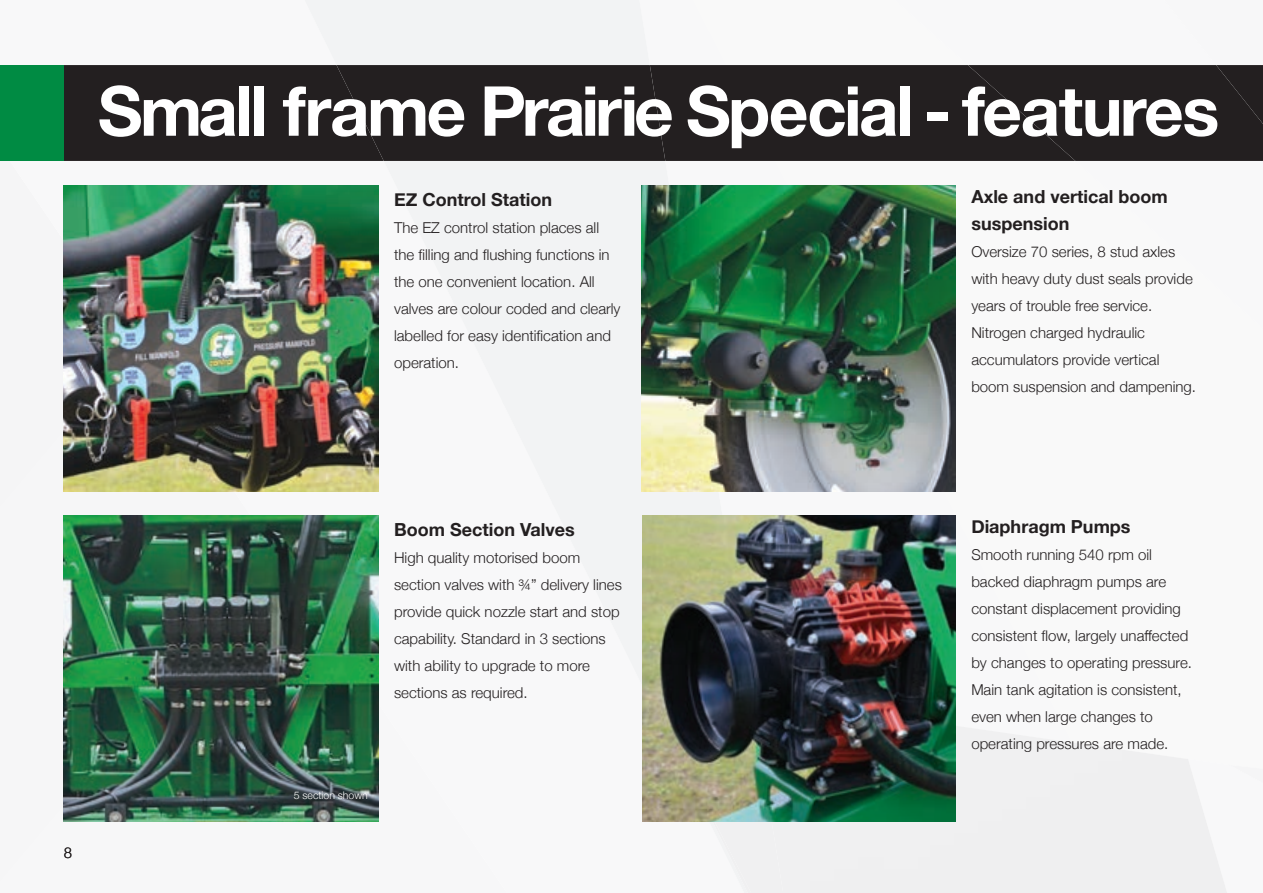
<style>
.page{position:relative;width:1263px;height:893px;background:#fff}
.page>*{position:absolute;margin:0;border:0;box-sizing:border-box;transform-origin:0 0}
.t1{font:700 69px "Helvetica Neue";letter-spacing:-.04em;color:#fff}
.t2{font:700 18px/27px "Helvetica Neue";color:#231f20}
.t3{font:300 15px/27px "Helvetica Neue";color:#231f20}
.t4{font:300 15px "Helvetica";color:#231f20}
.t5{font:300 10.5px "Helvetica Neue";color:#fff}
</style>
<div class="page">
<img style="left:701px;top:491px;width:50px;height:24px">
<div style="left:710px;top:822px;width:73px;height:71px;background:#f0f0f1"></div>
<img style="left:642px;top:515px;width:314px;height:307px">
<img style="left:641px;top:185px;width:315px;height:306px">
<img style="left:64px;top:185px;width:314px;height:306px">
<img style="left:64px;top:515px;width:314px;height:307px">
<div style="left:64px;top:65px;width:904px;height:96px;background:#231f20"></div>
<div style="left:968px;top:65px;width:295px;height:96px;background:#231f20"></div>
<div style="left:1216px;top:65px;width:47px;height:59px;background:#231f20"></div>
<div style="left:336px;top:65px;width:329px;height:96px;background:#231f20"></div>
<div style="left:0;top:65px;width:64px;height:96px;background:#008b43"></div>
<h1 class="t1" style="left:98px;top:57px;width:1123px">Small frame Prairie Special - features</h1>
<p class="t2" style="left:394px;top:186px;width:160px">EZ Control Station</p>
<p class="t3" style="left:394px;top:213px;width:228px">The EZ control station places all the filling and flushing functions in the one convenient location. All valves are colour coded and clearly labelled for easy identification and operation.</p>
<p class="t2" style="left:971px;top:183px;width:198px">Axle and vertical boom suspension</p>
<p class="t3" style="left:971px;top:237px;width:226px">Oversize 70 series, 8 stud axles with heavy duty dust seals provide years of trouble free service.<br>Nitrogen charged hydraulic accumulators provide vertical boom suspension and dampening.</p>
<p class="t4" style="left:64px;top:840px;width:10px">8</p>
<p class="t2" style="left:394px;top:516px;width:182px">Boom Section Valves</p>
<p class="t3" style="left:394px;top:543px;width:229px">High quality motorised boom section valves with ¾” delivery lines provide quick nozzle start and stop capability. Standard in 3 sections with ability to upgrade to more sections as required.</p>
<p class="t5" style="left:294px;top:787px;width:76px">5 section shown</p>
<p class="t2" style="left:971px;top:514px;width:161px">Diaphragm Pumps</p>
<p class="t3" style="left:971px;top:540px;width:222px">Smooth running 540 rpm oil backed diaphragm pumps are constant displacement providing consistent flow, largely unaffected by changes to operating pressure.<br>Main tank agitation is consistent, even when large changes to operating pressures are made.</p>
</div>
